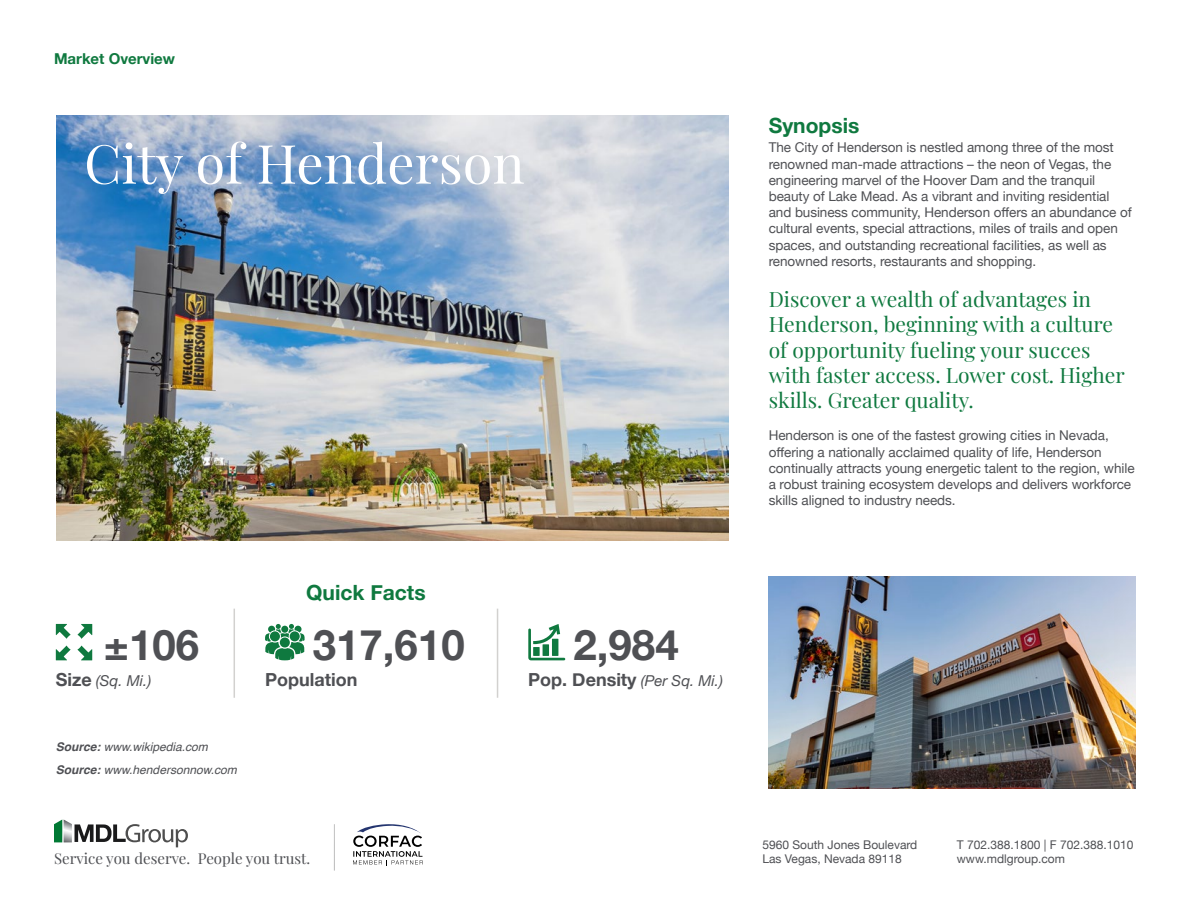
<style>
.page{position:relative;width:1188px;height:918px;background:#fff}
.page>*{position:absolute;margin:0;border:0;box-sizing:border-box;transform-origin:0 0}
.t1{font:54px "Playfair Display";color:#fff}
.t2{font:700 42px "Helvetica Neue";color:#4f5054}
.t3{font:21px/25.2px "Playfair Display";color:#0f793f}
.t4{font:700 21px "Helvetica Neue";color:#0f793f}
.t5{font:700 18px "Helvetica Neue";color:#4f5054}
.t6{font:15px "Playfair Display";color:#4f5054}
.t7{font:700 15px "Helvetica Neue";color:#0f793f}
.t8{font:italic 15px "Helvetica Neue";color:#4f5054}
.t9{font:13.5px/16.2px "Helvetica Neue";letter-spacing:-.005em;color:#4f5054}
.t10{font:12px/14.4px "Helvetica Neue";color:#4f5054}
.t11{font:italic 12px/23.1px "Helvetica";color:#4f5054}
.s1{font-weight:700;font-style:normal;font-size:18px}
.s2{font-weight:700}
.s3{font-weight:400;font-style:italic;font-size:15px}
</style>
<div class="page">
<svg style="left:54px;top:820px;width:134px;height:27px"></svg>
<svg style="left:353px;top:824px;width:70px;height:42px"></svg>
<hr style="left:334px;top:824px;width:1px;height:47px;background:#4e4e4e">
<img style="left:56px;top:116px;width:672px;height:425px">
<hr style="left:234px;top:609px;width:1px;height:89px;background:#d2d1cf">
<hr style="left:497px;top:609px;width:1px;height:89px;background:#d2d1cf">
<svg style="left:56px;top:624px;width:36px;height:36px"></svg>
<svg style="left:265px;top:624px;width:40px;height:36px"></svg>
<svg style="left:528px;top:624px;width:37px;height:36px"></svg>
<img style="left:769px;top:576px;width:367px;height:213px">
<p class="t7" style="left:54px;top:47px;width:123px">Market Overview</p>
<h1 class="t1" style="left:84px;top:121px;width:442px">City of Henderson</h1>
<h2 class="t2" style="left:104px;top:612px;width:97px">±106</h2>
<p class="t8" style="left:56px;top:670px;width:97px"><span class="s1">Size</span> (Sq. Mi.)</p>
<p class="t11" style="left:56px;top:735px;width:182px"><span class="s2">Source:</span> www.wikipedia.com<br><span class="s2">Source:</span> www.hendersonnow.com</p>
<h3 class="t4" style="left:306px;top:576px;width:121px">Quick Facts</h3>
<h2 class="t2" style="left:313px;top:612px;width:153px">317,610</h2>
<h3 class="t5" style="left:265px;top:666px;width:94px">Population</h3>
<p class="t6" style="left:54px;top:847px;width:258px">Service you deserve. People you trust.</p>
<h2 class="t2" style="left:574px;top:612px;width:107px">2,984</h2>
<h3 class="t5" style="left:528px;top:666px;width:196px">Pop. Density <span class="s3">(Per Sq. Mi.)</span></h3>
<h3 class="t4" style="left:769px;top:109px;width:92px">Synopsis</h3>
<p class="t9" style="left:769px;top:140px;width:365px">The City of Henderson is nestled among three of the most renowned man-made attractions – the neon of Vegas, the engineering marvel of the Hoover Dam and the tranquil beauty of Lake Mead. As a vibrant and inviting residential and business community, Henderson offers an abundance of cultural events, special attractions, miles of trails and open spaces, and outstanding recreational facilities, as well as renowned resorts, restaurants and shopping.</p>
<h3 class="t3" style="left:769px;top:285px;width:358px">Discover a wealth of advantages in Henderson, beginning with a culture of opportunity fueling your succes with faster access. Lower cost. Higher skills. Greater quality.</h3>
<p class="t9" style="left:769px;top:428px;width:367px">Henderson is one of the fastest growing cities in Nevada, offering a nationally acclaimed quality of life, Henderson continually attracts young energetic talent to the region, while a robust training ecosystem develops and delivers workforce skills aligned to industry needs.</p>
<p class="t10" style="left:762px;top:838px;width:156px">5960 South Jones Boulevard<br>Las Vegas, Nevada 89118</p>
<p class="t10" style="left:957px;top:838px;width:178px">T 702.388.1800 | F 702.388.1010 www.mdlgroup.com</p>
</div>
